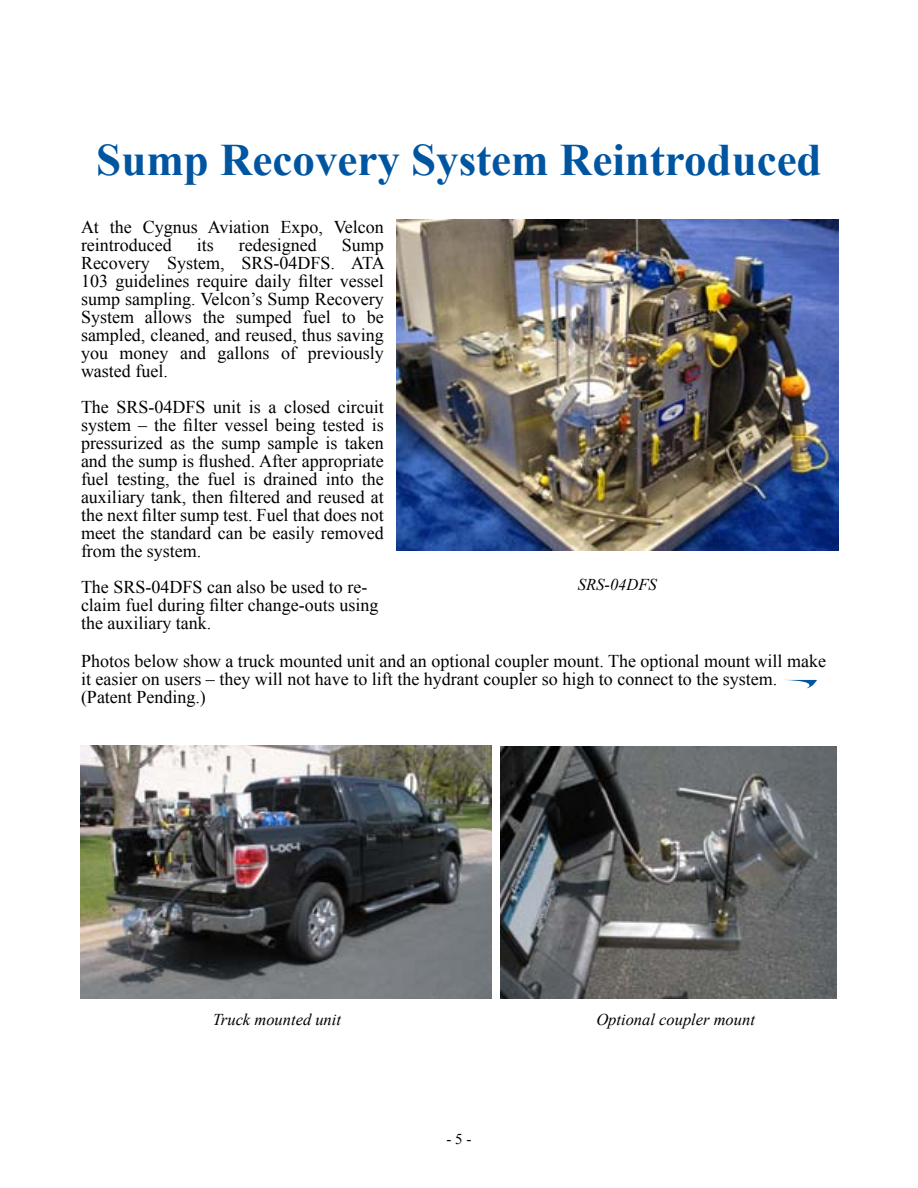
<style>
.page{position:relative;width:918px;height:1188px;background:#fff}
.page>*{position:absolute;margin:0;border:0;box-sizing:border-box;transform-origin:0 0}
.t1{font:700 45px "Times New Roman";color:#0055a1}
.t2{font:18px/18px "Times New Roman";color:#000}
.t3{font:italic 16.5px "Times New Roman";color:#000}
.t4{font:15px "Times New Roman";color:#000}
</style>
<div class="page">
<svg style="left:786px;top:680px;width:31px;height:8px"></svg>
<img style="left:396px;top:219px;width:442px;height:332px">
<img style="left:80px;top:746px;width:411px;height:253px">
<img style="left:500px;top:746px;width:337px;height:253px">
<h1 class="t1" style="left:96px;top:129px;width:727px">Sump Recovery System Reintroduced</h1>
<p class="t2" style="left:81px;top:218px;width:304px">At the Cygnus Aviation Expo, Velcon reintroduced</p>
<p class="t2" style="left:197px;top:236px;width:19px">its</p>
<p class="t2" style="left:239px;top:236px;width:79px">redesigned</p>
<p class="t2" style="left:81px;top:236px;width:305px;text-align:justify;text-indent:261px">Sump Recovery System, SRS-04DFS. ATA 103 guidelines require daily filter vessel sump sampling. Velcon’s Sump Recovery System allows the sumped fuel to be sampled, cleaned, and reused, thus saving you money and gallons of previously wasted fuel.</p>
<p class="t2" style="left:81px;top:398px;width:304px;text-align:justify">The SRS-04DFS unit is a closed circuit system – the filter vessel being tested is pressurized as the sump sample is taken and the sump is flushed. After appropriate fuel testing, the fuel is drained into the auxiliary tank, then filtered and reused at the next filter sump test. Fuel that does not meet the standard can be easily removed from the system.</p>
<p class="t2" style="left:81px;top:578px;width:299px">The SRS-04DFS can also be used to re&shy;claim fuel during filter change-outs using the auxiliary tank.</p>
<p class="t3" style="left:578px;top:573px;width:80px">SRS-04DFS</p>
<p class="t2" style="left:81px;top:652px;width:747px">Photos below show a truck mounted unit and an optional coupler mount. The optional mount will make it easier on users – they will not have to lift the hydrant coupler so high to connect to the system. (Patent Pending.)</p>
<p class="t3" style="left:213px;top:1008px;width:130px">Truck mounted unit</p>
<p class="t3" style="left:596px;top:1008px;width:160px">Optional coupler mount</p>
<p class="t4" style="left:447px;top:1129px;width:26px">- 5 -</p>
</div>
